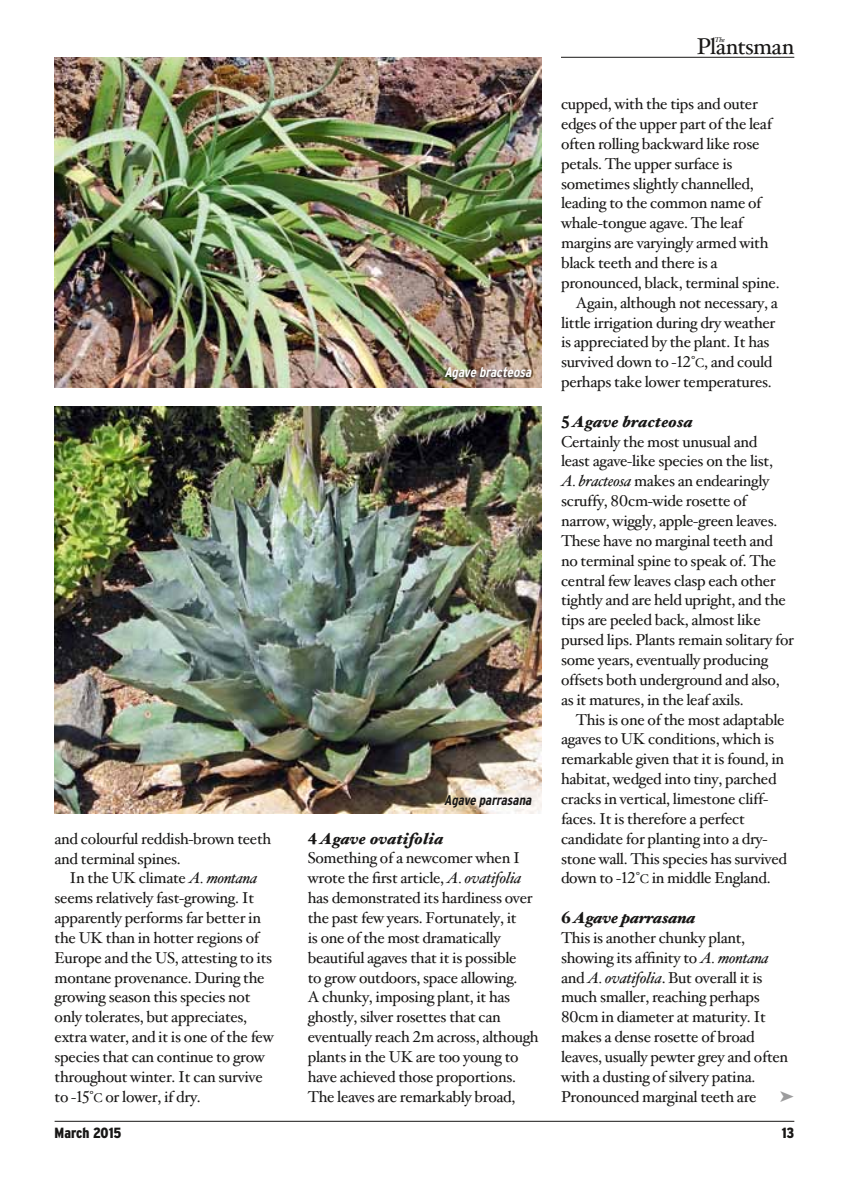
<style>
.page{position:relative;width:844px;height:1191px;background:#fff}
.page>*{position:absolute;margin:0;border:0;box-sizing:border-box;transform-origin:0 0}
.t1{font:22.93px "Hoefler Text";letter-spacing:-.03em;color:#181716}
.t2{font:15.75px/19.8px "Hoefler Text";letter-spacing:-.02em;color:#181716}
.t3{font:900 condensed 14.7px "Interstate";color:#181716}
.t4{font:italic 700 condensed 14px "Interstate";color:#fff}
.t5{font:italic 700 condensed 14px "Interstate";color:#181716}
.t6{font:italic 7px "Hoefler Text";color:#181716}
.s1{font-style:italic}
.s2{font-family:"Hoefler Text Roman SC800";font-size:12.6px}
.s3{font-weight:900}
.s4{font-weight:900;font-style:italic}
</style>
<div class="page">
<hr style="left:561px;top:57px;width:233px;height:1px;background:#181716">
<hr style="left:55px;top:1121px;width:739px;height:1px;background:#181716">
<img style="left:55px;top:57px;width:486px;height:330px">
<img style="left:55px;top:407px;width:486px;height:407px">
<div style="left:440px;top:366px;width:92px;height:18px;background:#181716;opacity:.75"></div>
<p class="t2" style="left:55px;top:829px;width:218px">and colourful reddish-brown teeth and terminal spines.</p>
<p class="t2" style="left:55px;top:868px;width:220px;text-indent:15px">In the UK climate <span class="s1">A. montana </span>seems relatively fast-growing. It apparently performs far better in the UK than in hotter regions of<br>Europe and the US, attesting to its montane provenance. During the growing season this species not only tolerates, but appreciates, extra water, and it is one of the few species that can continue to grow throughout winter. It can survive to -15°<span class="s2">C</span> or lower, if dry.</p>
<p class="t4" style="left:444px;top:364px;width:91px">Agave bracteosa</p>
<p class="t5" style="left:444px;top:792px;width:91px">Agave parrasana</p>
<p class="t2" style="left:308px;top:829px;width:232px"><span class="s3">4</span> <span class="s4">Agave ovatifolia<br></span>Something of a newcomer when I wrote the first article, <span class="s1">A. ovatifolia </span>has demonstrated its hardiness over the past few years. Fortunately, it<br>is one of the most dramatically beautiful agaves that it is possible<br>to grow outdoors, space allowing.<br>A chunky, imposing plant, it has ghostly, silver rosettes that can eventually reach 2m across, although plants in the UK are too young to have achieved those proportions.<br>The leaves are remarkably broad,</p>
<p class="t6" style="left:714px;top:36px;width:12px">The</p>
<h1 class="t1" style="left:696px;top:33px;width:99px">Plantsman</h1>
<p class="t2" style="left:561px;top:94px;width:198px">cupped, with the tips and outer</p>
<p class="t2" style="left:561px;top:114px;width:212px">edges of the upper part of the leaf</p>
<p class="t2" style="left:561px;top:134px;width:200px">often rolling backward like rose</p>
<p class="t2" style="left:561px;top:154px;width:173px">petals. The upper surface is</p>
<p class="t2" style="left:561px;top:174px;width:194px">sometimes slightly channelled,</p>
<p class="t2" style="left:561px;top:194px;width:202px">leading to the common name of</p>
<p class="t2" style="left:561px;top:214px;width:183px">whale-tongue agave. The leaf</p>
<p class="t2" style="left:561px;top:233px;width:209px">margins are varyingly armed with</p>
<p class="t2" style="left:561px;top:253px;width:158px">black teeth and there is a</p>
<p class="t2" style="left:561px;top:273px;width:220px">pronounced, black, terminal spine.</p>
<p class="t2" style="left:575px;top:293px;width:203px">Again, although not necessary, a</p>
<p class="t2" style="left:561px;top:313px;width:216px">little irrigation during dry weather</p>
<p class="t2" style="left:561px;top:333px;width:210px">is appreciated by the plant. It has</p>
<p class="t2" style="left:561px;top:352px;width:213px">survived down to -12°<span class="s2">C</span>, and could</p>
<p class="t2" style="left:561px;top:372px;width:212px">perhaps take lower temperatures.</p>
<p class="t2" style="left:561px;top:412px;width:234px"><span class="s3">5</span> <span class="s4">Agave bracteosa<br></span>Certainly the most unusual and<br>least agave-like species on the list,<br><span class="s1">A. bracteosa</span> makes an endearingly scruffy, 80cm-wide rosette of narrow, wiggly, apple-green leaves.<br>These have no marginal teeth and<br>no terminal spine to speak of. The central few leaves clasp each other tightly and are held upright, and the tips are peeled back, almost like pursed lips. Plants remain solitary for some years, eventually producing offsets both underground and also, as it matures, in the leaf axils.</p>
<p class="t2" style="left:561px;top:710px;width:227px;text-indent:15px">This is one of the most adaptable agaves to UK conditions, which is remarkable given that it is found, in habitat, wedged into tiny, parched cracks in vertical, limestone cliff&shy;faces. It is therefore a perfect candidate for planting into a dry&shy;stone wall. This species has survived down to -12°<span class="s2">C</span> in middle England.</p>
<p class="t2" style="left:561px;top:908px;width:229px"><span class="s3">6</span> <span class="s4">Agave parrasana<br></span>This is another chunky plant, showing its affinity to <span class="s1">A. montana </span>and <span class="s1">A. ovatifolia</span>. But overall it is much smaller, reaching perhaps<br>80cm in diameter at maturity. It makes a dense rosette of broad leaves, usually pewter grey and often with a dusting of silvery patina.<br>Pronounced marginal teeth are</p>
<p class="t3" style="left:55px;top:1125px;width:68px">March 2015</p>
<p class="t3" style="left:781px;top:1125px;width:14px">13</p>
</div>
